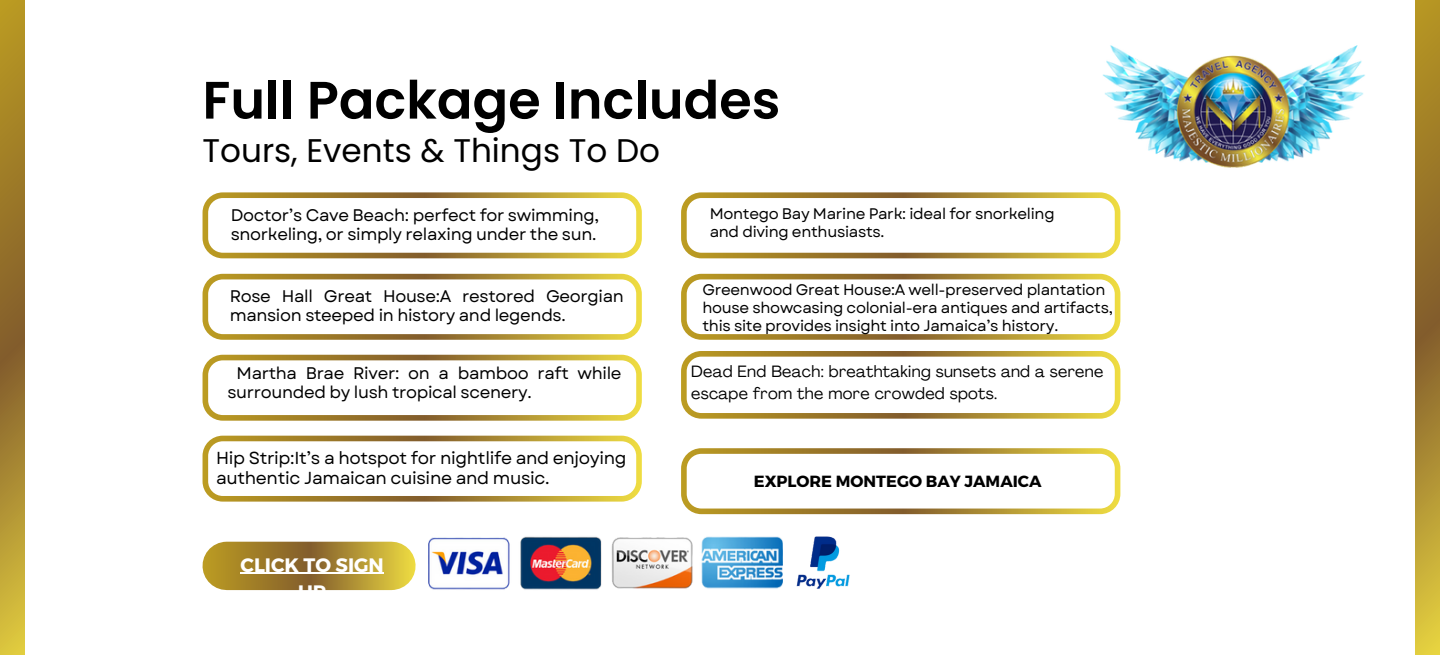
<style>
.page{position:relative;width:1440px;height:655px;background:#fff}
.page>*{position:absolute;margin:0;border:0;box-sizing:border-box;transform-origin:0 0}
.t1{font:600 52.65px "Poppins";color:#000}
.t2{font:32.7px "Poppins";color:#000}
.t3{font:700 19.5px/27px "Montserrat";color:#fff;text-align:center}
.t4{font:17.4px/20.2px "Garet";letter-spacing:-.02em;color:#000}
.t5{font:16.8px/19.2px "Garet";letter-spacing:-.02em;color:#000}
.t6{font:16.2px/22.5px "Agrandir";letter-spacing:.02em;color:#000}
.t7{font:700 16.2px "Montserrat";color:#000}
.t8{font:15.3px/18px "Garet";letter-spacing:-.02em;color:#000}
</style>
<div class="page">
<svg style="left:203px;top:192px;width:439px;height:66px"></svg>
<svg style="left:203px;top:274px;width:439px;height:66px"></svg>
<svg style="left:203px;top:355px;width:439px;height:66px"></svg>
<svg style="left:203px;top:436px;width:439px;height:65px"></svg>
<svg style="left:681px;top:192px;width:439px;height:66px"></svg>
<svg style="left:681px;top:274px;width:439px;height:66px"></svg>
<svg style="left:681px;top:351px;width:439px;height:67px"></svg>
<svg style="left:681px;top:448px;width:439px;height:66px"></svg>
<svg style="left:0;top:0;width:25px;height:655px;background:#a6862d"></svg>
<svg style="left:1415px;top:0;width:25px;height:655px;background:#a8882e"></svg>
<img style="left:1086px;top:45px;width:279px;height:170px">
<svg style="left:227px;top:541px;width:164px;height:49px;background:#a38331"></svg>
<hr style="left:241px;top:572px;width:143px;height:2px;background:#fff">
<img style="left:796px;top:536px;width:54px;height:53px">
<img style="left:428px;top:511px;width:355px;height:79px">
<p class="t1" style="left:202px;top:63px;width:579px">Full Package Includes</p>
<h1 class="t2" style="left:202px;top:128px;width:459px">Tours, Events &amp; Things To Do</h1>
<p class="t5" style="left:231px;top:206px;width:370px">Doctor’s Cave Beach: perfect for swimming, snorkeling, or simply relaxing under the sun.</p>
<p class="t5" style="left:230px;top:287px;width:396px">Rose Hall Great House:A restored Georgian mansion steeped in history and legends.</p>
<p class="t5" style="left:228px;top:364px;width:396px;text-indent:9px">Martha Brae River: on a bamboo raft while surrounded by lush tropical scenery.</p>
<p class="t4" style="left:216px;top:448px;width:412px">Hip Strip:It’s a hotspot for nightlife and enjoying authentic Jamaican cuisine and music.</p>
<p class="t3" style="left:241px;top:550px;width:145px">CLICK TO SIGN<br>UP</p>
<p class="t8" style="left:710px;top:204px;width:346px">Montego Bay Marine Park: ideal for snorkeling and diving enthusiasts.</p>
<h5 class="t8" style="left:702px;top:281px;width:412px">Greenwood Great House:A well-preserved plantation house showcasing colonial-era antiques and artifacts, this site provides insight into Jamaica’s history.</h5>
<h2 class="t6" style="left:691px;top:361px;width:414px">Dead End Beach: breathtaking sunsets and a serene escape from the more crowded spots.</h2>
<h4 class="t7" style="left:754px;top:470px;width:289px">EXPLORE MONTEGO BAY JAMAICA</h4>
</div>
